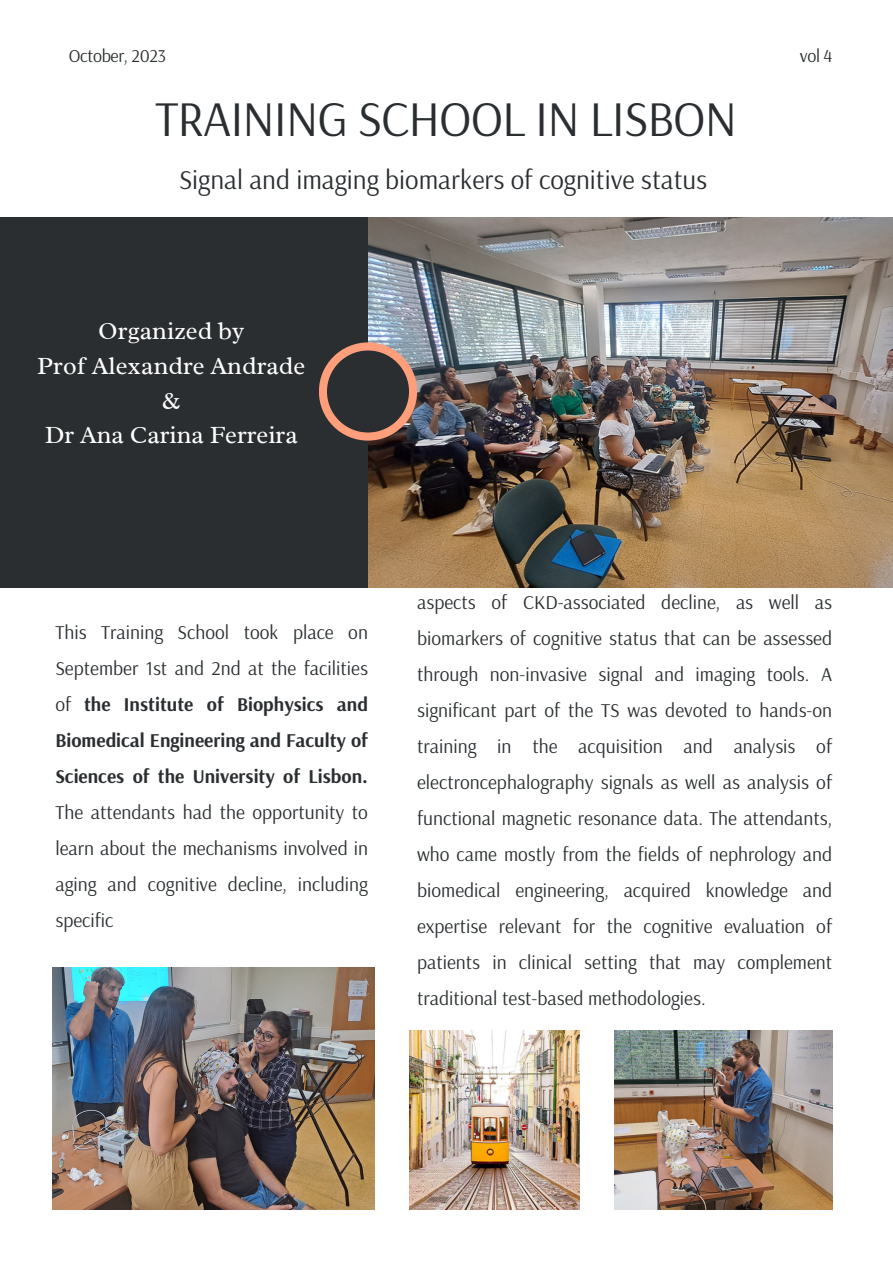
<style>
.page{position:relative;width:893px;height:1264px;background:#fff}
.page>*{position:absolute;margin:0;border:0;box-sizing:border-box;transform-origin:0 0}
.t1{font:49.65px "Arsenal";letter-spacing:-.02em;color:#2a2e30}
.t2{font:27px "Arsenal";color:#2a2e30}
.t3{font:25.05px "Radley";color:#fff}
.t4{font:19.5px/36px "Arsenal";color:#2a2e30;text-align:justify}
.t5{font:18px "Arsenal";letter-spacing:-.02em;color:#2a2e30}
.s1{font-weight:700}
</style>
<div class="page">
<img style="left:368px;top:217px;width:524px;height:370px">
<div style="left:0;top:217px;width:368px;height:370px;background:#2a2e30"></div>
<div style="left:319px;top:342px;width:98px;height:98px;background:#ff9e7a;border-radius:50%"></div>
<div style="left:327px;top:350px;width:82px;height:82px;background:#2a2e30;border-radius:50%"></div>
<img style="left:409px;top:1030px;width:171px;height:179px">
<img style="left:52px;top:967px;width:322px;height:242px">
<img style="left:615px;top:1030px;width:217px;height:179px">
<p class="t5" style="left:69px;top:44px;width:99px">October, 2023</p>
<p class="t5" style="left:799px;top:44px;width:34px">vol 4</p>
<p class="t1" style="left:155px;top:86px;width:583px">TRAINING SCHOOL IN LISBON</p>
<p class="t2" style="left:179px;top:162px;width:529px">Signal and imaging biomarkers of cognitive status</p>
<p class="t3" style="left:98px;top:314px;width:147px">Organized by</p>
<p class="t3" style="left:37px;top:349px;width:269px">Prof Alexandre Andrade</p>
<p class="t3" style="left:162px;top:384px;width:19px">&amp;</p>
<p class="t3" style="left:45px;top:419px;width:254px">Dr Ana Carina Ferreira</p>
<p class="t4" style="left:55px;top:614px;width:314px">This Training School took place on September 1st and 2nd at the facilities of <span class="s1">the Institute of Biophysics and Biomedical Engineering and Faculty of Sciences of the University of Lisbon.<br></span>The attendants had the opportunity to learn about the mechanisms involved in aging and cognitive decline, including specific</p>
<p class="t4" style="left:417px;top:584px;width:416px">aspects of CKD-associated decline, as well as biomarkers of cognitive status that can be assessed through non-invasive signal and imaging tools. A significant part of the TS was devoted to hands-on training in the acquisition and analysis of electroncephalography signals as well as analysis of functional magnetic resonance data. The attendants, who came mostly from the fields of nephrology and biomedical engineering, acquired knowledge and expertise relevant for the cognitive evaluation of patients in clinical setting that may complement traditional test-based methodologies.</p>
</div>
